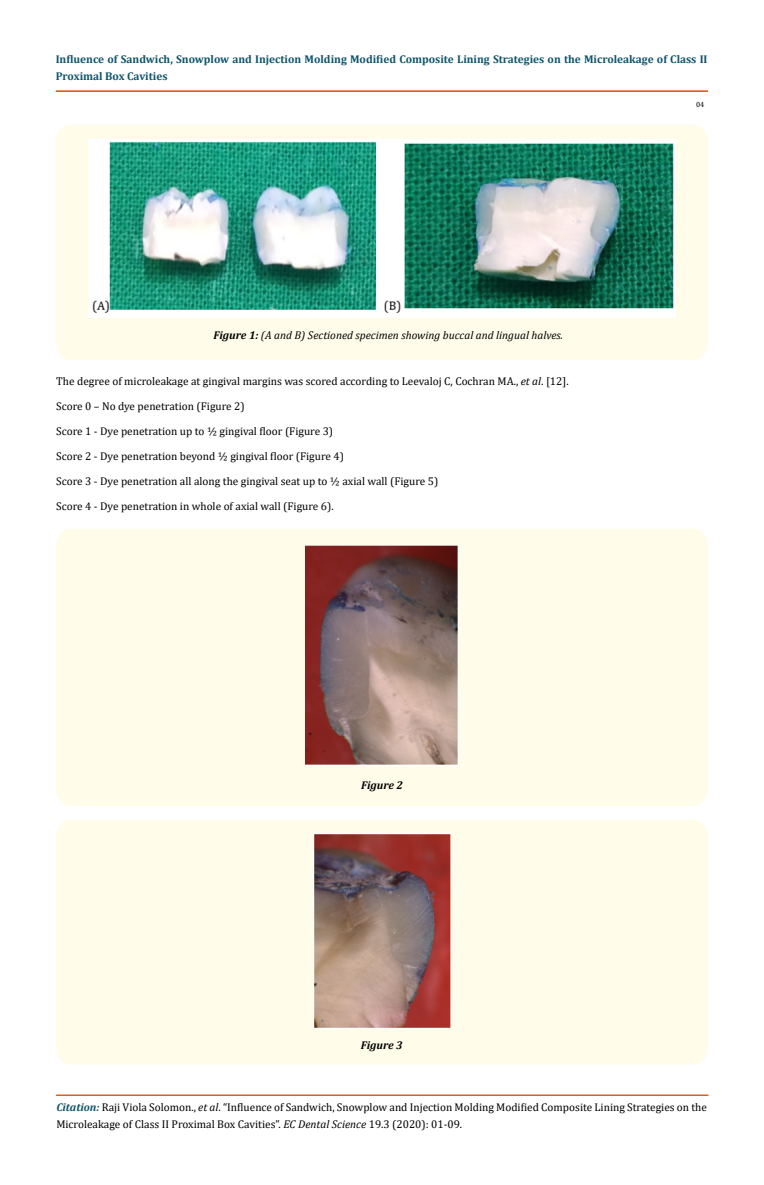
<style>
.page{position:relative;width:764px;height:1185px;background:#fff}
.page>*{position:absolute;margin:0;border:0;box-sizing:border-box;transform-origin:0 0}
.t1{font:11.25px/17.5px "Cambria";color:#000}
.t2{font:700 11.25px/17.5px "Cambria";color:#0e546a}
.t3{font:italic 11.25px "Cambria";color:#000}
.t4{font:italic 700 11.25px "Cambria";color:#000}
.t5{font:7.5px "Cambria";color:#000}
.s1{font-weight:700}
.s2{font-style:italic}
.s3{font-weight:700;font-style:italic;color:#0e546a}
</style>
<div class="page">
<div style="left:56px;top:91px;width:651px;height:1px;border:1px solid #e05d1a"></div>
<div style="left:57px;top:1095px;width:651px;height:1px;border:1px solid #e05d1a"></div>
<div style="left:56px;top:125px;width:651px;height:235px;background:#fffde9;border-radius:15px"></div>
<img style="left:88px;top:140px;width:588px;height:178px">
<div style="left:56px;top:529px;width:651px;height:277px;background:#fffde9;border-radius:15px"></div>
<img style="left:305px;top:545px;width:154px;height:221px">
<div style="left:56px;top:820px;width:651px;height:244px;background:#fffde9;border-radius:15px"></div>
<img style="left:314px;top:834px;width:136px;height:195px">
<p class="t2" style="left:56px;top:50px;width:653px">Influence of Sandwich, Snowplow and Injection Molding Modified Composite Lining Strategies on the Microleakage of Class II<br>Proximal Box Cavities</p>
<p class="t5" style="left:696px;top:100px;width:10px">04</p>
<p class="t3" style="left:213px;top:328px;width:351px"><span class="s1">Figure 1:</span> (A and B) Sectioned specimen showing buccal and lingual halves.</p>
<p class="t1" style="left:56px;top:372px;width:514px">The degree of microleakage at gingival margins was scored according to Leevaloj C, Cochran MA., <span class="s2">et al</span>. [12].</p>
<p class="t1" style="left:56px;top:397px;width:190px">Score 0 – No dye penetration (Figure 2)</p>
<p class="t1" style="left:56px;top:422px;width:278px">Score 1 - Dye penetration up to ½ gingival floor (Figure 3)</p>
<p class="t1" style="left:56px;top:447px;width:289px">Score 2 - Dye penetration beyond ½ gingival floor (Figure 4)</p>
<p class="t1" style="left:56px;top:472px;width:384px">Score 3 - Dye penetration all along the gingival seat up to ½ axial wall (Figure 5)</p>
<p class="t1" style="left:56px;top:497px;width:279px">Score 4 - Dye penetration in whole of axial wall (Figure 6).</p>
<p class="t4" style="left:361px;top:777px;width:43px">Figure 2</p>
<p class="t4" style="left:361px;top:1037px;width:43px">Figure 3</p>
<p class="t1" style="left:56px;top:1098px;width:652px"><span class="s3">Citation:</span> Raji Viola Solomon., <span class="s2">et al</span>. “Influence of Sandwich, Snowplow and Injection Molding Modified Composite Lining Strategies on the<br>Microleakage of Class II Proximal Box Cavities”. <span class="s2">EC Dental Science</span> 19.3 (2020): 01-09.</p>
</div>
